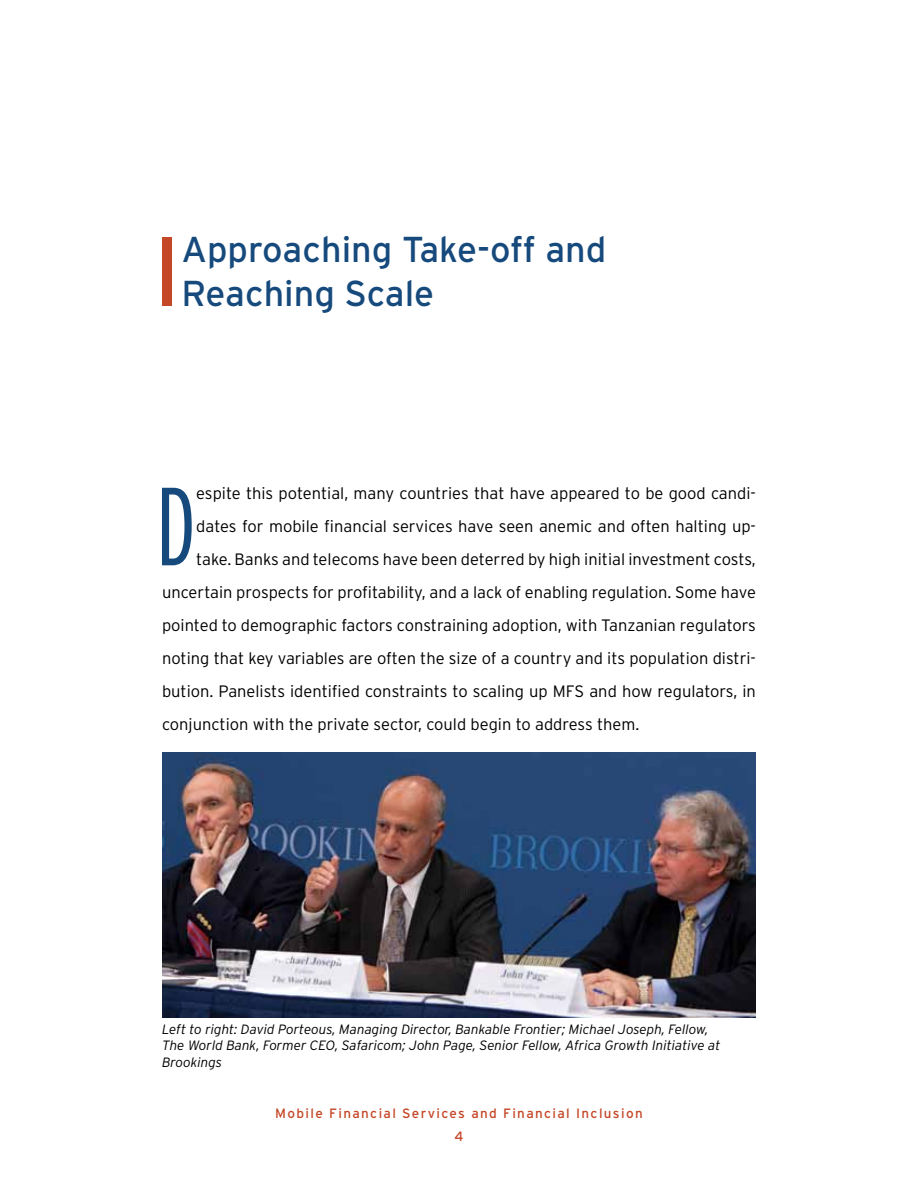
<style>
.page{position:relative;width:918px;height:1188px;background:#fff}
.page>*{position:absolute;margin:0;border:0;box-sizing:border-box;transform-origin:0 0}
.t1{font:300 extra-condensed 110.85px "Interstate";color:#174a7c}
.t2{font:36px/43.2px "Interstate";color:#174a7c}
.t3{font:300 16.5px "Interstate";color:#000}
.t4{font:italic 300 13.5px/16.2px "Interstate";color:#000}
.t5{font:13.5px/23px "Interstate";letter-spacing:.1em;color:#c44727;text-align:center}
</style>
<div class="page">
<div style="left:162px;top:237px;width:10px;height:69px;background:#c44727"></div>
<img style="left:162px;top:752px;width:594px;height:265px">
<h2 class="t2" style="left:181px;top:228px;width:426px">Approaching Take-off and<br>Reaching Scale</h2>
<h1 class="t1" style="left:156px;top:464px;width:42px">D</h1>
<p class="t3" style="left:196px;top:484px;width:561px">espite this potential, many countries that have appeared to be good candi-</p>
<p class="t3" style="left:196px;top:517px;width:561px">dates for mobile financial services have seen anemic and often halting up-</p>
<p class="t3" style="left:196px;top:550px;width:561px">take. Banks and telecoms have been deterred by high initial investment costs,</p>
<p class="t3" style="left:162px;top:583px;width:595px">uncertain prospects for profitability, and a lack of enabling regulation. Some have</p>
<p class="t3" style="left:162px;top:616px;width:595px">pointed to demographic factors constraining adoption, with Tanzanian regulators</p>
<p class="t3" style="left:162px;top:649px;width:595px">noting that key variables are often the size of a country and its population distri-</p>
<p class="t3" style="left:162px;top:682px;width:596px">bution. Panelists identified constraints to scaling up MFS and how regulators, in</p>
<p class="t3" style="left:162px;top:715px;width:479px">conjunction with the private sector, could begin to address them.</p>
<p class="t4" style="left:162px;top:1021px;width:560px">Left to right: David Porteous, Managing Director, Bankable Frontier; Michael Joseph, Fellow,<br>The World Bank, Former CEO, Safaricom; John Page, Senior Fellow, Africa Growth Initiative at<br>Brookings</p>
<p class="t5" style="left:275px;top:1102px;width:369px">Mobile Financial Services and Financial Inclusion<br>4</p>
</div>
